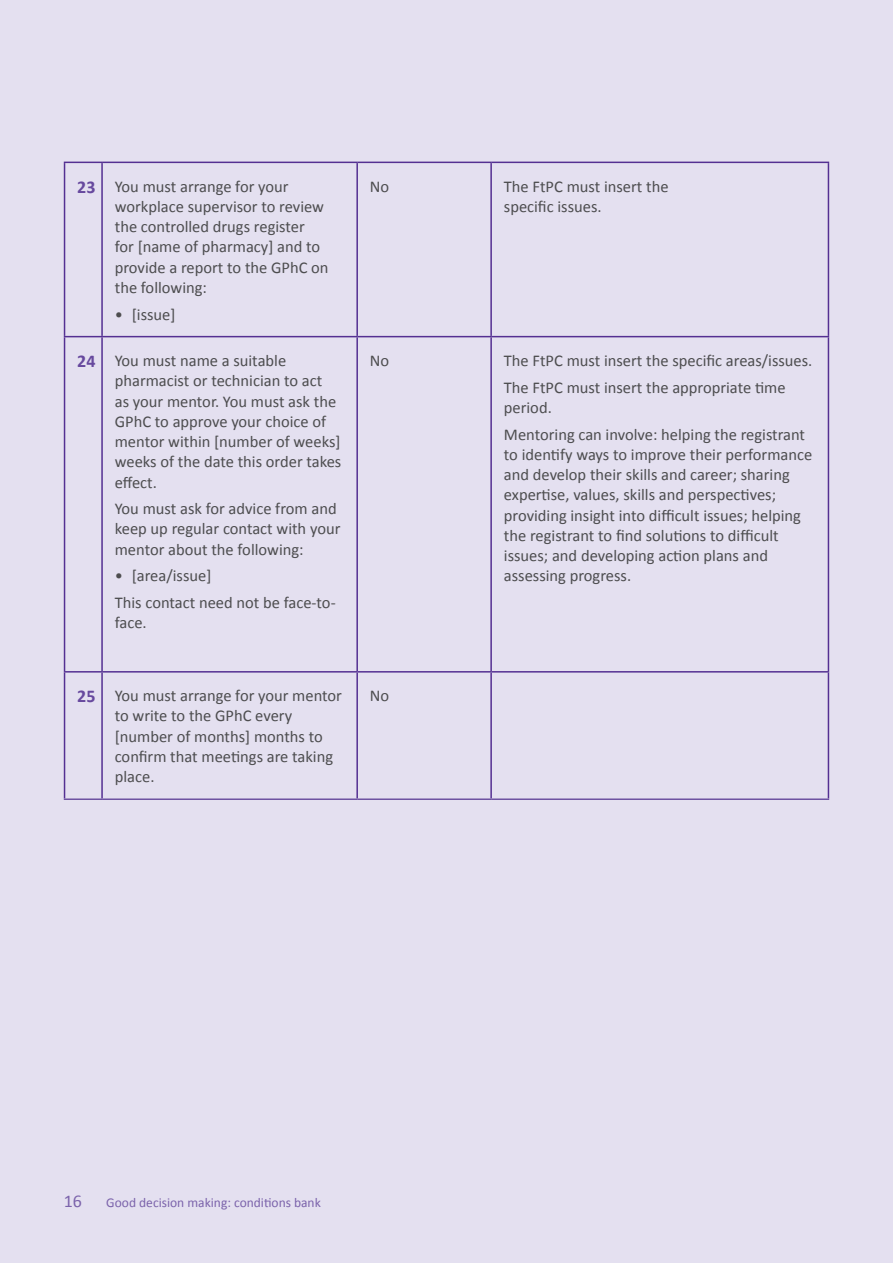
<style>
.page{position:relative;width:893px;height:1263px;background:#e4e0f0}
.page>*{position:absolute;margin:0;border:0;box-sizing:border-box;transform-origin:0 0}
.t1{font:18px "Calibri";color:#7b63ab}
.t2{font:16.5px/20.2px "Calibri";color:#4d4d4f}
.t3{font:13.5px "Calibri";color:#7b63ab}
.s1{font-weight:700;font-size:18px;color:#67499e}
</style>
<div class="page">
<hr style="left:64px;top:162px;width:38px;height:1px;background:#543092">
<hr style="left:64px;top:163px;width:1px;height:173px;background:#543092">
<hr style="left:102px;top:162px;width:255px;height:1px;background:#543092">
<hr style="left:101px;top:163px;width:2px;height:173px;background:#543092">
<hr style="left:357px;top:162px;width:134px;height:1px;background:#543092">
<hr style="left:356px;top:163px;width:2px;height:173px;background:#543092">
<hr style="left:491px;top:162px;width:338px;height:1px;background:#543092">
<hr style="left:490px;top:163px;width:2px;height:173px;background:#543092">
<hr style="left:828px;top:163px;width:1px;height:173px;background:#543092">
<hr style="left:64px;top:336px;width:38px;height:1px;background:#543092">
<hr style="left:64px;top:337px;width:1px;height:334px;background:#543092">
<hr style="left:102px;top:336px;width:255px;height:1px;background:#543092">
<hr style="left:101px;top:337px;width:2px;height:334px;background:#543092">
<hr style="left:357px;top:336px;width:134px;height:1px;background:#543092">
<hr style="left:356px;top:337px;width:2px;height:334px;background:#543092">
<hr style="left:491px;top:336px;width:338px;height:1px;background:#543092">
<hr style="left:490px;top:337px;width:2px;height:334px;background:#543092">
<hr style="left:828px;top:337px;width:1px;height:334px;background:#543092">
<hr style="left:64px;top:671px;width:38px;height:1px;background:#543092">
<hr style="left:64px;top:672px;width:1px;height:126px;background:#543092">
<hr style="left:102px;top:671px;width:255px;height:1px;background:#543092">
<hr style="left:101px;top:672px;width:2px;height:126px;background:#543092">
<hr style="left:357px;top:671px;width:134px;height:1px;background:#543092">
<hr style="left:356px;top:672px;width:2px;height:126px;background:#543092">
<hr style="left:491px;top:671px;width:338px;height:1px;background:#543092">
<hr style="left:490px;top:672px;width:2px;height:126px;background:#543092">
<hr style="left:828px;top:672px;width:1px;height:126px;background:#543092">
<hr style="left:64px;top:798px;width:38px;height:2px;background:#6e52a2">
<hr style="left:102px;top:798px;width:255px;height:2px;background:#6e52a2">
<hr style="left:357px;top:798px;width:134px;height:2px;background:#6e52a2">
<hr style="left:491px;top:798px;width:338px;height:2px;background:#6e52a2">
<p class="t2" style="left:115px;top:176px;width:215px;text-indent:-38px"><span class="s1">23</span> You must arrange for your workplace supervisor to review the controlled drugs register<br>for [name of pharmacy] and to provide a report to the GPhC on the following:</p>
<p class="t2" style="left:115px;top:304px;width:62px">• [issue]</p>
<p class="t2" style="left:115px;top:350px;width:228px;text-indent:-38px"><span class="s1">24</span> You must name a suitable pharmacist or technician to act<br>as your mentor. You must ask the<br>GPhC to approve your choice of mentor within [number of weeks] weeks of the date this order takes effect.</p>
<p class="t2" style="left:115px;top:499px;width:227px">You must ask for advice from and keep up regular contact with your mentor about the following:</p>
<p class="t2" style="left:115px;top:562px;width:222px;line-height:26.7px">• [area/issue]<br>This contact need not be face-to-</p>
<p class="t2" style="left:115px;top:613px;width:33px">face.</p>
<p class="t2" style="left:370px;top:176px;width:21px">No</p>
<p class="t2" style="left:504px;top:176px;width:166px">The FtPC must insert the specific issues.</p>
<p class="t2" style="left:370px;top:350px;width:21px">No</p>
<p class="t2" style="left:504px;top:347px;width:310px;line-height:26.7px">The FtPC must insert the specific areas/issues.<br>The FtPC must insert the appropriate time</p>
<p class="t2" style="left:504px;top:394px;width:303px;line-height:26.7px">period.<br>Mentoring can involve: helping the registrant</p>
<p class="t2" style="left:504px;top:444px;width:310px">to identify ways to improve their performance and develop their skills and career; sharing expertise, values, skills and perspectives; providing insight into difficult issues; helping the registrant to find solutions to difficult issues; and developing action plans and assessing progress.</p>
<p class="t2" style="left:115px;top:686px;width:229px;text-indent:-38px"><span class="s1">25</span> You must arrange for your mentor to write to the GPhC every [number of months] months to confirm that meetings are taking place.</p>
<p class="t2" style="left:370px;top:686px;width:21px">No</p>
<p class="t1" style="left:64px;top:1189px;width:20px">16</p>
<p class="t3" style="left:106px;top:1194px;width:216px">Good decision making: conditions bank</p>
</div>
